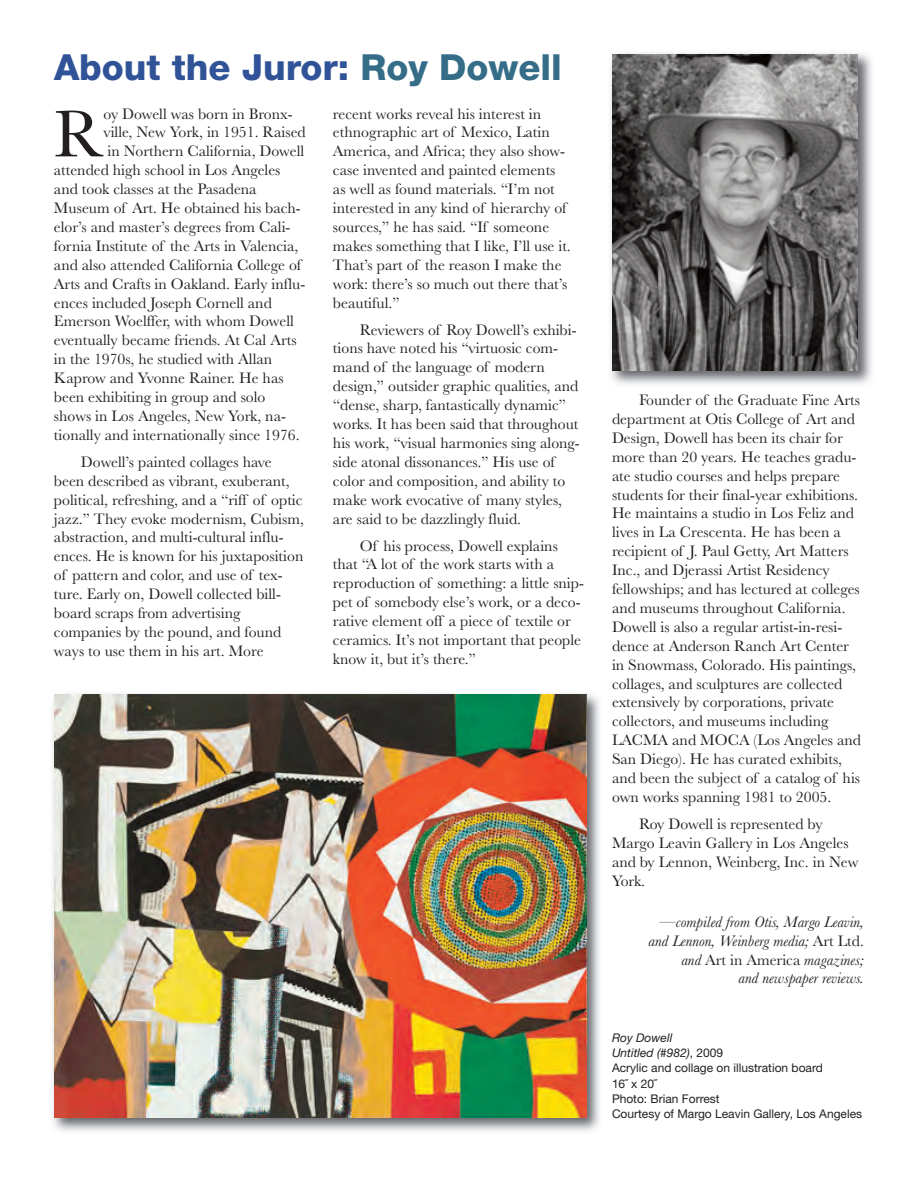
<style>
.page{position:relative;width:918px;height:1188px;background:#fff}
.page>*{position:absolute;margin:0;border:0;box-sizing:border-box;transform-origin:0 0}
.t1{font:68.25px "Baskerville";color:#231f20}
.t2{font:800 36px "Helvetica Neue";color:#305398}
.t3{font:15.75px/18.9px "Baskerville";color:#231f20}
.t4{font:italic 15.75px/18.9px "Baskerville";color:#231f20;text-align:right}
.t5{font:12px/15px "Helvetica Neue";color:#231f20}
.s1{color:#356d89}
.s2{font-style:normal}
.s3{font-style:italic}
</style>
<div class="page">
<img style="left:611px;top:53px;width:261px;height:332px">
<img style="left:612px;top:54px;width:246px;height:316px">
<img style="left:53px;top:694px;width:547px;height:437px">
<img style="left:54px;top:695px;width:533px;height:423px">
<h2 class="t2" style="left:54px;top:54px;width:509px">About the Juror: <span class="s1">Roy Dowell</span></h2>
<h1 class="t1" style="left:54px;top:93px;width:51px">R</h1>
<p class="t3" style="left:104px;top:104px;width:191px">oy Dowell was born in Bronx-</p>
<p class="t3" style="left:104px;top:123px;width:204px">ville, New York, in 1951. Raised</p>
<p class="t3" style="left:107px;top:141px;width:198px">in Northern California, Dowell</p>
<p class="t3" style="left:54px;top:160px;width:228px">attended high school in Los Angeles</p>
<p class="t3" style="left:54px;top:179px;width:204px">and took classes at the Pasadena</p>
<p class="t3" style="left:54px;top:198px;width:248px">Museum of Art. He obtained his bach-</p>
<p class="t3" style="left:54px;top:217px;width:238px">elor’s and master’s degrees from Cali-</p>
<p class="t3" style="left:54px;top:236px;width:246px">fornia Institute of the Arts in Valencia,</p>
<p class="t3" style="left:54px;top:255px;width:249px">and also attended California College of</p>
<p class="t3" style="left:54px;top:274px;width:253px">Arts and Crafts in Oakland. Early influ-</p>
<p class="t3" style="left:54px;top:293px;width:219px">ences included Joseph Cornell and</p>
<p class="t3" style="left:54px;top:312px;width:241px">Emerson Woelffer, with whom Dowell</p>
<p class="t3" style="left:54px;top:330px;width:244px">eventually became friends. At Cal Arts</p>
<p class="t3" style="left:54px;top:349px;width:220px">in the 1970s, he studied with Allan</p>
<p class="t3" style="left:54px;top:368px;width:231px">Kaprow and Yvonne Rainer. He has</p>
<p class="t3" style="left:54px;top:387px;width:213px">been exhibiting in group and solo</p>
<p class="t3" style="left:54px;top:406px;width:233px">shows in Los Angeles, New York, na-</p>
<p class="t3" style="left:54px;top:425px;width:247px">tionally and internationally since 1976.</p>
<p class="t3" style="left:54px;top:452px;width:252px;text-indent:27px">Dowell’s painted collages have been described as vibrant, exuberant, political, refreshing, and a “riff of optic jazz.” They evoke modernism, Cubism, abstraction, and multi-cultural influ&shy;ences. He is known for his juxtaposition of pattern and color, and use of tex&shy;ture. Early on, Dowell collected bill&shy;board scraps from advertising companies by the pound, and found ways to use them in his art. More</p>
<p class="t3" style="left:333px;top:104px;width:239px">recent works reveal his interest in ethnographic art of Mexico, Latin America, and Africa; they also show&shy;case invented and painted elements as well as found materials. “I’m not interested in any kind of hierarchy of sources,” he has said. “If someone makes something that I like, I’ll use it.<br>That’s part of the reason I make the work: there’s so much out there that’s beautiful.”</p>
<p class="t3" style="left:333px;top:320px;width:248px;text-indent:27px">Reviewers of Roy Dowell’s exhibi&shy;tions have noted his “virtuosic com&shy;mand of the language of modern design,” outsider graphic qualities, and “dense, sharp, fantastically dynamic” works. It has been said that throughout his work, “visual harmonies sing along&shy;side atonal dissonances.” His use of color and composition, and ability to make work evocative of many styles, are said to be dazzlingly fluid.</p>
<p class="t3" style="left:333px;top:536px;width:253px;text-indent:27px">Of his process, Dowell explains that “A lot of the work starts with a reproduction of something: a little snip&shy;pet of somebody else’s work, or a deco&shy;rative element off a piece of textile or ceramics. It’s not important that people know it, but it’s there.”</p>
<p class="t3" style="left:612px;top:390px;width:251px;text-indent:27px">Founder of the Graduate Fine Arts department at Otis College of Art and Design, Dowell has been its chair for more than 20 years. He teaches gradu&shy;ate studio courses and helps prepare students for their final-year exhibitions.<br>He maintains a studio in Los Feliz and lives in La Crescenta. He has been a recipient of J. Paul Getty, Art Matters Inc., and Djerassi Artist Residency fellowships; and has lectured at colleges and museums throughout California.<br>Dowell is also a regular artist-in-resi&shy;dence at Anderson Ranch Art Center in Snowmass, Colorado. His paintings, collages, and sculptures are collected extensively by corporations, private collectors, and museums including LACMA and MOCA (Los Angeles and San Diego). He has curated exhibits, and been the subject of a catalog of his own works spanning 1981 to 2005.</p>
<p class="t3" style="left:612px;top:814px;width:248px;text-indent:27px">Roy Dowell is represented by<br>Margo Leavin Gallery in Los Angeles and by Lennon, Weinberg, Inc. in New<br>York.</p>
<p class="t4" style="left:649px;top:912px;width:217px">—compiled from Otis, Margo Leavin, and Lennon, Weinberg media; <span class="s2">Art Ltd. </span>and <span class="s2">Art in America</span> magazines;<br>and newspaper reviews.</p>
<p class="t5" style="left:612px;top:1032px;width:252px"><span class="s3">Roy Dowell<br>Untitled (#982)</span>, 2009<br>Acrylic and collage on illustration board<br>16˝ x 20˝<br>Photo: Brian Forrest<br>Courtesy of Margo Leavin Gallery, Los Angeles</p>
</div>
